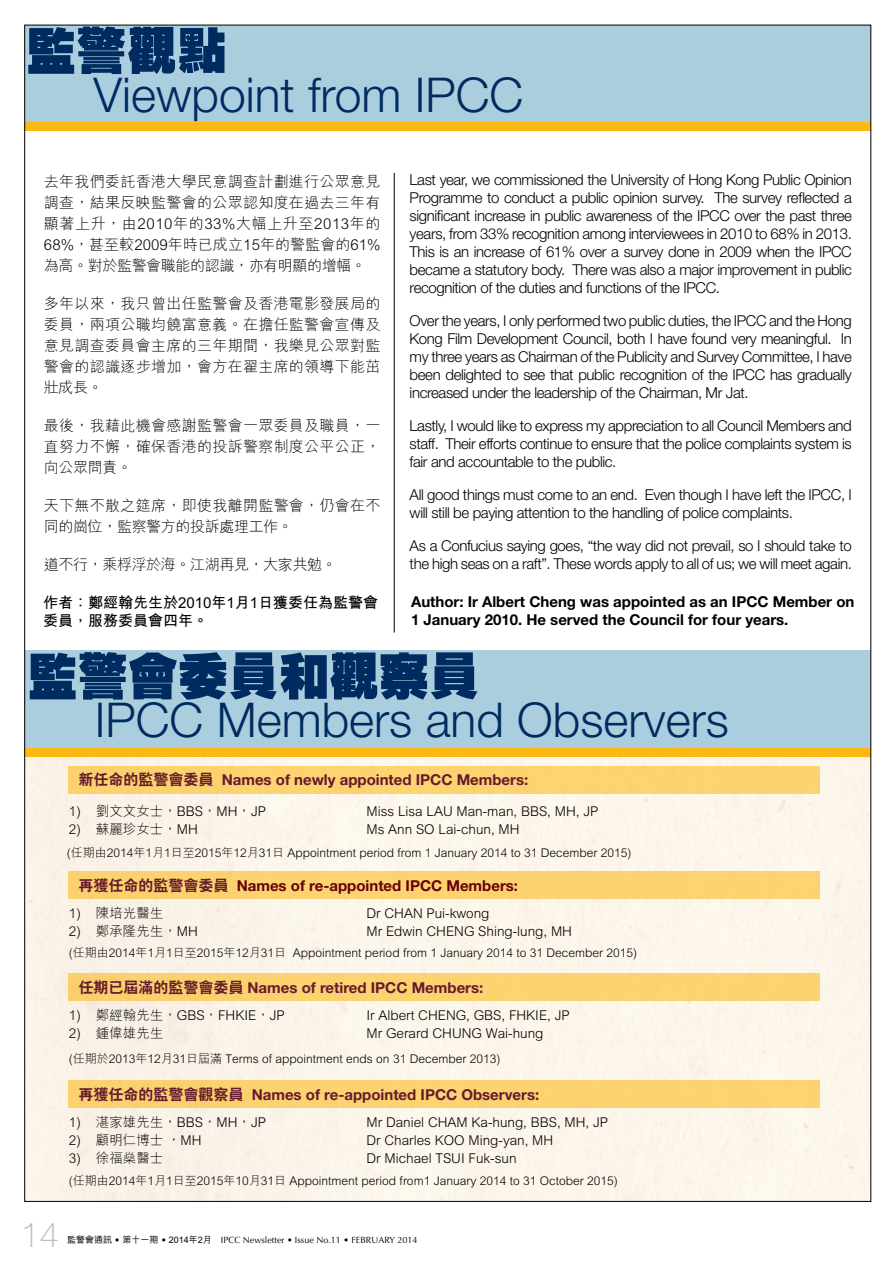
<style>
.page{position:relative;width:893px;height:1263px;background:#fff}
.page>*{position:absolute;margin:0;border:0;box-sizing:border-box;transform-origin:0 0}
.t1{font:800 50.25px "C Hei HK";color:#002b60}
.t2{font:300 48px "Helvetica Neue";color:#002b60}
.t3{font:100 34.5px "Helvetica Neue";color:#b6b8ba}
.t4{font:300 15px/18px "Helvetica Neue";letter-spacing:-.025em;color:#000;text-align:justify}
.t5{font:300 15px/21px "M Hei HK";letter-spacing:.02em;color:#000;text-align:justify}
.t6{font:700 15px "Helvetica Neue";color:#661a2e}
.t7{font:700 15px/18px "Helvetica Neue";color:#000}
.t8{font:700 15px "Helvetica Neue";color:#66000a}
.t9{font:700 15px/18px "M Hei HK";color:#000}
.t10{font:300 15px "M Hei HK";letter-spacing:-.025em;color:#000}
.t11{font:300 13.5px "M Hei HK";color:#000}
.t12{font:300 12px "M Hei HK";color:#000}
.t13{font:9px "Optima";color:#000}
.s1{font-family:"C Hei 2 HK";font-weight:800}
.s2{font-family:"C Hei 2 HK";font-weight:800;color:#661a2e}
.s3{font-family:"M Hei HK";font-weight:500}
</style>
<div class="page">
<div style="left:24px;top:752px;width:845px;height:449px;background:#fcf5ea"></div>
<div style="left:25px;top:651px;width:846px;height:105px;background:#abcedf"></div>
<div style="left:25px;top:748px;width:846px;height:8px;background:#fdb913"></div>
<div style="left:68px;top:766px;width:752px;height:27px;background:#fdd370"></div>
<div style="left:68px;top:871px;width:752px;height:27px;background:#fcd370"></div>
<div style="left:68px;top:973px;width:752px;height:27px;background:#fcd270"></div>
<div style="left:68px;top:1080px;width:752px;height:27px;background:#fcd26f"></div>
<div style="left:25px;top:25px;width:846px;height:105px;background:#abcedf"></div>
<div style="left:25px;top:122px;width:846px;height:9px;background:#fdb913"></div>
<hr style="left:394px;top:173px;width:1px;height:459px;background:#000">
<h1 class="t1" style="left:26px;top:17px;width:202px">監警觀點</h1>
<h2 class="t2" style="left:93px;top:65px;width:431px">Viewpoint from IPCC</h2>
<p class="t4" style="left:410px;top:170px;width:444px">Last year, we commissioned the University of Hong Kong Public Opinion Programme to conduct a public opinion survey. The survey reflected a significant increase in public awareness of the IPCC over the past three years, from 33% recognition among interviewees in 2010 to 68% in 2013.<br>This is an increase of 61% over a survey done in 2009 when the IPCC became a statutory body. There was also a major improvement in public recognition of the duties and functions of the IPCC.</p>
<p class="t4" style="left:410px;top:311px;width:444px">Over the years, I only performed two public duties, the IPCC and the Hong Kong Film Development Council, both I have found very meaningful. In my three years as Chairman of the Publicity and Survey Committee, I have been delighted to see that public recognition of the IPCC has gradually increased under the leadership of the Chairman, Mr Jat.</p>
<p class="t4" style="left:410px;top:416px;width:444px">Lastly, I would like to express my appreciation to all Council Members and staff. Their efforts continue to ensure that the police complaints system is fair and accountable to the public.</p>
<p class="t4" style="left:410px;top:485px;width:444px">All good things must come to an end. Even though I have left the IPCC, I will still be paying attention to the handling of police complaints.</p>
<p class="t4" style="left:410px;top:536px;width:444px">As a Confucius saying goes, “the way did not prevail, so I should take to the high seas on a raft”. These words apply to all of us; we will meet again.</p>
<p class="t7" style="left:411px;top:592px;width:445px">Author: Ir Albert Cheng was appointed as an IPCC Member on<br>1 January 2010. He served the Council for four years.</p>
<h2 class="t1" style="left:28px;top:643px;width:453px">監警會委員和觀察員</h2>
<h2 class="t2" style="left:95px;top:691px;width:635px">IPCC Members and Observers</h2>
<p class="t6" style="left:78px;top:770px;width:451px"><span class="s1">新任命的監警會委員</span> Names of newly appointed IPCC Members:</p>
<p class="t11" style="left:69px;top:801px;width:199px">1) 劉文文女士，BBS，MH，JP</p>
<p class="t11" style="left:366px;top:801px;width:233px">Miss Lisa LAU Man-man, BBS, MH, JP</p>
<p class="t11" style="left:69px;top:819px;width:130px">2) 蘇麗珍女士，MH</p>
<p class="t11" style="left:366px;top:819px;width:155px">Ms Ann SO Lai-chun, MH</p>
<p class="t12" style="left:67px;top:844px;width:566px">(任期由2014年1月1日至2015年12月31日 Appointment period from 1 January 2014 to 31 December 2015)</p>
<p class="t8" style="left:78px;top:877px;width:441px"><span class="s2">再獲任命的監警會委員</span> Names of re-appointed IPCC Members:</p>
<p class="t11" style="left:69px;top:904px;width:96px">1) 陳培光醫生</p>
<p class="t11" style="left:366px;top:904px;width:124px">Dr CHAN Pui-kwong</p>
<p class="t11" style="left:69px;top:922px;width:130px">2) 鄭承隆先生，MH</p>
<p class="t11" style="left:366px;top:922px;width:207px">Mr Edwin CHENG Shing-lung, MH</p>
<p class="t12" style="left:69px;top:944px;width:570px">(任期由2014年1月1日至2015年12月31日 Appointment period from 1 January 2014 to 31 December 2015)</p>
<p class="t6" style="left:78px;top:979px;width:406px"><span class="s1">任期已屆滿的監警會委員</span> Names of retired IPCC Members:</p>
<p class="t11" style="left:69px;top:1006px;width:218px">1) 鄭經翰先生，GBS，FHKIE，JP</p>
<p class="t11" style="left:366px;top:1006px;width:205px">Ir Albert CHENG, GBS, FHKIE, JP</p>
<p class="t11" style="left:69px;top:1024px;width:96px">2) 鍾偉雄先生</p>
<p class="t11" style="left:366px;top:1024px;width:179px">Mr Gerard CHUNG Wai-hung</p>
<p class="t12" style="left:69px;top:1050px;width:433px">(任期於2013年12月31日屆滿 Terms of appointment ends on 31 December 2013)</p>
<p class="t6" style="left:78px;top:1086px;width:462px"><span class="s1">再獲任命的監警會觀察員</span> Names of re-appointed IPCC Observers:</p>
<p class="t11" style="left:69px;top:1113px;width:199px">1) 湛家雄先生，BBS，MH，JP</p>
<p class="t11" style="left:366px;top:1113px;width:243px">Mr Daniel CHAM Ka-hung, BBS, MH, JP</p>
<p class="t11" style="left:69px;top:1131px;width:134px">2) 顧明仁博士 ，MH</p>
<p class="t11" style="left:366px;top:1131px;width:188px">Dr Charles KOO Ming-yan, MH</p>
<p class="t11" style="left:69px;top:1149px;width:96px">3) 徐福燊醫士</p>
<p class="t11" style="left:366px;top:1149px;width:152px">Dr Michael TSUI Fuk-sun</p>
<p class="t12" style="left:69px;top:1172px;width:550px">(任期由2014年1月1日至2015年10月31日 Appointment period from1 January 2014 to 31 October 2015)</p>
<p class="t5" style="left:44px;top:171px;width:338px">去年我們委託香港大學民意調查計劃進行公眾意見調查，結果反映監警會的公眾認知度在過去三年有顯著上升，由2010年的33%大幅上升至2013年的68%，甚至較2009年時已成立15年的警監會的61%為高。對於監警會職能的認識，亦有明顯的增幅。</p>
<p class="t5" style="left:44px;top:293px;width:338px">多年以來，我只曾出任監警會及香港電影發展局的委員，兩項公職均饒富意義。在擔任監警會宣傳及意見調查委員會主席的三年期間，我樂見公眾對監警會的認識逐步增加，會方在翟主席的領導下能茁壯成長。</p>
<p class="t5" style="left:44px;top:415px;width:338px">最後，我藉此機會感謝監警會一眾委員及職員，一直努力不懈，確保香港的投訴警察制度公平公正，向公眾問責。</p>
<p class="t5" style="left:44px;top:495px;width:338px">天下無不散之筵席，即使我離開監警會，仍會在不同的崗位，監察警方的投訴處理工作。</p>
<p class="t10" style="left:44px;top:554px;width:294px">道不行，乘桴浮於海。江湖再見，大家共勉。</p>
<p class="t9" style="left:43px;top:592px;width:337px">作者：鄭經翰先生於2010年1月1日獲委任為監警會委員，服務委員會四年。</p>
<p class="t3" style="left:21px;top:1215px;width:40px">14</p>
<p class="t13" style="left:67px;top:1234px;width:352px"><span class="s3">監警會通訊</span> • <span class="s3">第十一期</span> • <span class="s3">2014年2月</span> IPCC Newsletter • Issue No.11 • FEBRUARY 2014</p>
</div>
